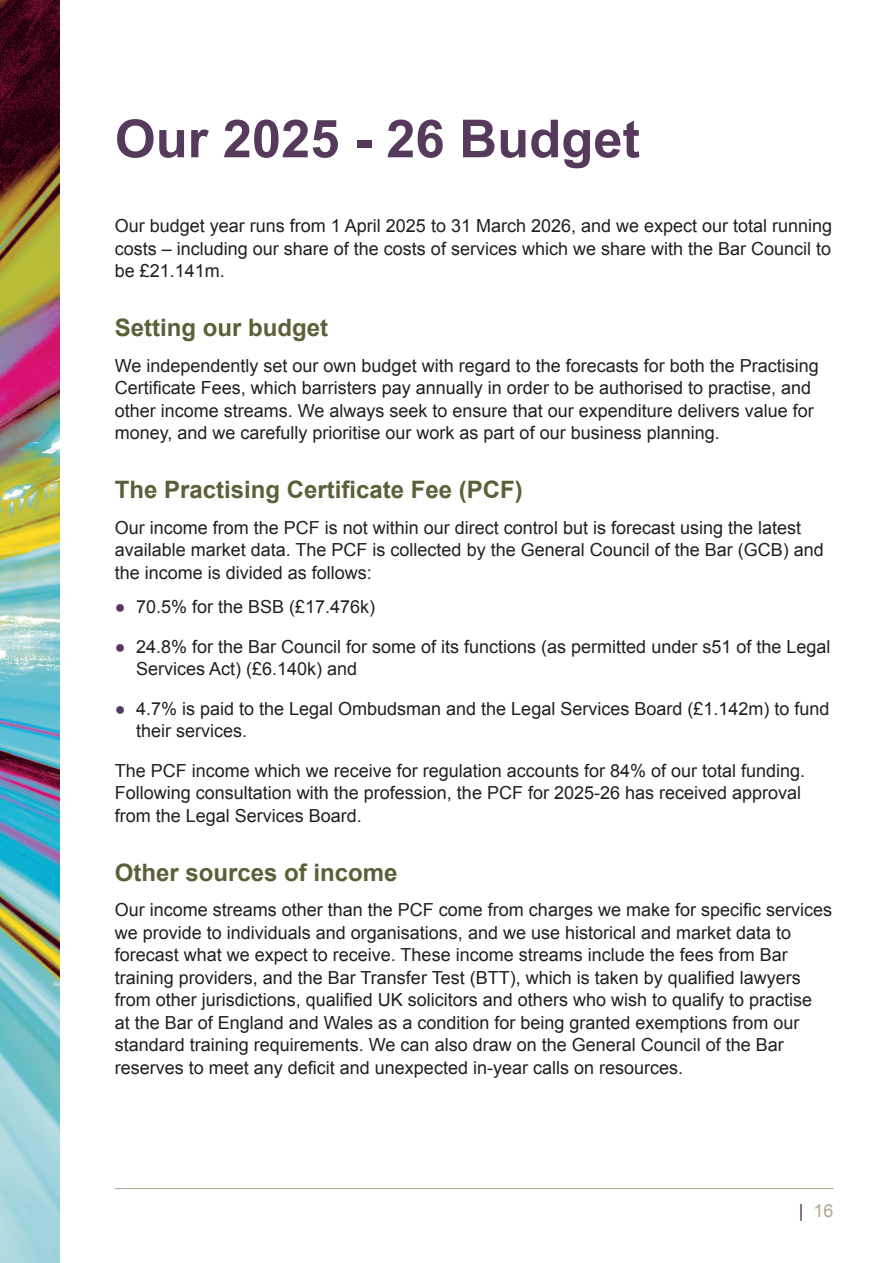
<style>
.page{position:relative;width:893px;height:1263px;background:#fff}
.page>*{position:absolute;margin:0;border:0;box-sizing:border-box;transform-origin:0 0}
.t1{font:700 52.5px "Arial";color:#553a5c}
.t2{font:700 24px "Arial";color:#5d5f38}
.t3{font:18px/22.5px "Arial";color:#231f20}
.t4{font:18px "Arial";color:#aca894}
.s1{font-weight:700;color:#553a5c}
.s2{color:#553a5c}
</style>
<div class="page">
<hr style="left:115px;top:1188px;width:718px;height:1px;background:#aca894">
<img style="left:0;top:0;width:60px;height:1263px">
<h1 class="t1" style="left:115px;top:104px;width:527px">Our 2025 - 26 Budget</h1>
<p class="t3" style="left:115px;top:215px;width:719px;text-align:justify">Our budget year runs from 1 April 2025 to 31 March 2026, and we expect our total running costs – including our share of the costs of services which we share with the Bar Council to be £21.141m.</p>
<h2 class="t2" style="left:115px;top:312px;width:215px">Setting our budget</h2>
<p class="t3" style="left:115px;top:354px;width:706px">We independently set our own budget with regard to the forecasts for both the Practising Certificate Fees, which barristers pay annually in order to be authorised to practise, and other income streams. We always seek to ensure that our expenditure delivers value for money, and we carefully prioritise our work as part of our business planning.</p>
<h2 class="t2" style="left:115px;top:474px;width:410px">The Practising Certificate Fee (PCF)</h2>
<p class="t3" style="left:115px;top:516px;width:710px">Our income from the PCF is not within our direct control but is forecast using the latest available market data. The PCF is collected by the General Council of the Bar (GCB) and the income is divided as follows:</p>
<p class="t3" style="left:115px;top:596px;width:262px"><span class="s1">●</span> 70.5% for the BSB (£17.476k)</p>
<p class="t3" style="left:136px;top:635px;width:696px;text-indent:-21px"><span class="s1">●</span> 24.8% for the Bar Council for some of its functions (as permitted under s51 of the Legal<br>Services Act) (£6.140k) and</p>
<p class="t3" style="left:136px;top:697px;width:695px;text-indent:-21px"><span class="s1">●</span> 4.7% is paid to the Legal Ombudsman and the Legal Services Board (£1.142m) to fund their services.</p>
<p class="t3" style="left:115px;top:759px;width:692px">The PCF income which we receive for regulation accounts for 84% of our total funding.<br>Following consultation with the profession, the PCF for 2025-26 has received approval from the Legal Services Board.</p>
<h2 class="t2" style="left:115px;top:857px;width:284px">Other sources of income</h2>
<p class="t3" style="left:115px;top:899px;width:719px">Our income streams other than the PCF come from charges we make for specific services we provide to individuals and organisations, and we use historical and market data to forecast what we expect to receive. These income streams include the fees from Bar training providers, and the Bar Transfer Test (BTT), which is taken by qualified lawyers from other jurisdictions, qualified UK solicitors and others who wish to qualify to practise<br>at the Bar of England and Wales as a condition for being granted exemptions from our standard training requirements. We can also draw on the General Council of the Bar reserves to meet any deficit and unexpected in-year calls on resources.</p>
<p class="t4" style="left:799px;top:1198px;width:36px"><span class="s2">|</span> 16</p>
</div>
